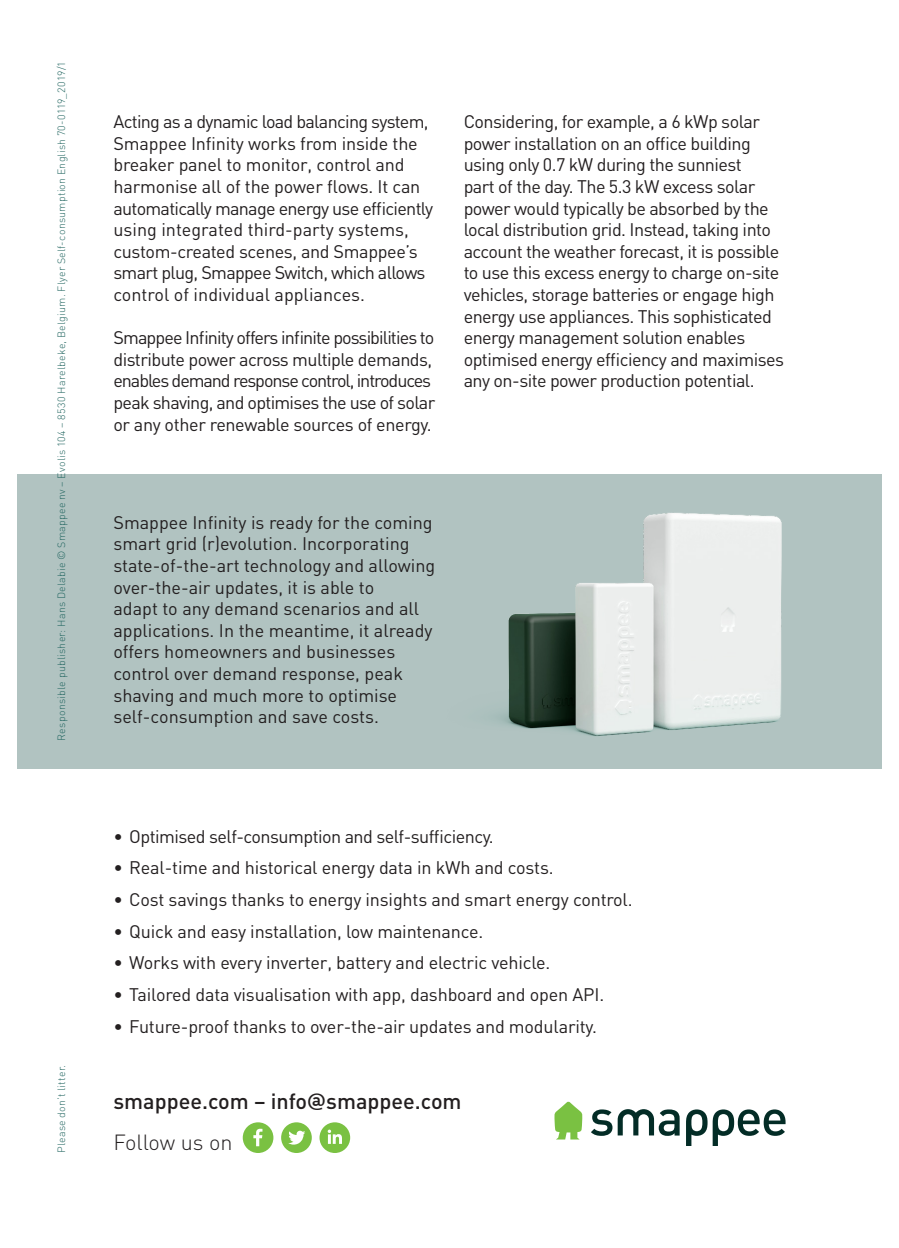
<style>
.page{position:relative;width:899px;height:1248px;background:#fff}
.page>*{position:absolute;margin:0;border:0;box-sizing:border-box;transform-origin:0 0}
.t1{font:500 21.6px "DIN Pro";color:#231f20}
.t2{font:300 21.6px "DIN Pro";color:#231f20}
.t3{font:18px/21.6px "DIN";letter-spacing:-.03em;color:#231f20}
.t4{font:18px/21.6px "DIN";color:#231f20}
.t5{font:18px "DIN";letter-spacing:-.01em;color:#231f20}
.t6{font:300 10.4px "DIN";letter-spacing:.03em;color:#236661}
.s1{font-family:"PF Din Text Pro"}
</style>
<div class="page">
<svg style="left:686px;top:1109px;width:99px;height:36px"></svg>
<svg style="left:591px;top:1109px;width:88px;height:26px"></svg>
<svg style="left:554px;top:1101px;width:28px;height:38px"></svg>
<svg style="left:281px;top:1122px;width:31px;height:30px"></svg>
<svg style="left:243px;top:1122px;width:30px;height:30px"></svg>
<svg style="left:319px;top:1122px;width:31px;height:30px"></svg>
<div style="left:17px;top:474px;width:865px;height:294px;background:#b1c3c1"></div>
<img style="left:495px;top:512px;width:287px;height:224px">
<p class="t6" style="left:55px;top:740px;width:680px;rotate:-90deg">Responsible publisher: Hans Delabie © Smappee nv – Evolis 104 – 8530 Harelbeke, Belgium. Flyer Self-consumption English 70-0119_2019/1</p>
<p class="t6" style="left:55px;top:1153px;width:90px;rotate:-90deg">Please don’t litter.</p>
<p class="t3" style="left:113px;top:110px;width:321px">Acting as a dynamic load balancing system, Smappee Infinity works from inside the breaker panel to monitor, control and harmonise all of the power flows. It can automatically manage energy use efficiently using integrated third-party systems, custom-created scenes, and Smappee’s smart plug, Smappee Switch, which allows control of individual appliances.</p>
<p class="t3" style="left:113px;top:326px;width:323px">Smappee Infinity offers infinite possibilities to distribute power across multiple demands, enables demand response control, introduces peak shaving, and optimises the use of solar or any other renewable sources of energy.</p>
<p class="t3" style="left:463px;top:110px;width:322px">Considering, for example, a 6 kWp solar power installation on an office building using only 0.7 kW during the sunniest<br>part of the day. The 5.3 kW excess solar power would typically be absorbed by the local distribution grid. Instead, taking into account the weather forecast, it is possible to use this excess energy to charge on-site vehicles, storage batteries or engage high energy use appliances. This sophisticated energy management solution enables optimised energy efficiency and maximises any on-site power production potential.</p>
<p class="t4" style="left:113px;top:511px;width:323px">Smappee Infinity is ready for the coming smart grid (r)evolution. Incorporating state-of-the-art technology and allowing over-the-air updates, it is able to<br>adapt to any demand scenarios and all applications. In the meantime, it already offers homeowners and businesses control over demand response, peak shaving and much more to optimise self-consumption and save costs.</p>
<p class="t3" style="left:113px;top:825px;width:382px">• Optimised self-consumption and self-sufficiency.</p>
<p class="t5" style="left:113px;top:856px;width:441px">• Real-time and historical energy data in kWh and costs.</p>
<p class="t5" style="left:113px;top:888px;width:520px">• Cost savings thanks to energy insights and smart energy control.</p>
<p class="t5" style="left:113px;top:919px;width:371px">• Quick and easy installation, low maintenance.</p>
<p class="t5" style="left:113px;top:951px;width:438px">• Works with every inverter, battery and electric vehicle.</p>
<p class="t5" style="left:113px;top:983px;width:492px">• Tailored data visualisation with app, dashboard and open API.</p>
<p class="t5" style="left:113px;top:1014px;width:485px">• Future-proof thanks to over-the-air updates and modularity.</p>
<p class="t1" style="left:113px;top:1086px;width:350px">smappee.com – info<span class="s1">@</span>smappee.com</p>
<p class="t2" style="left:113px;top:1127px;width:121px">Follow us on</p>
</div>
